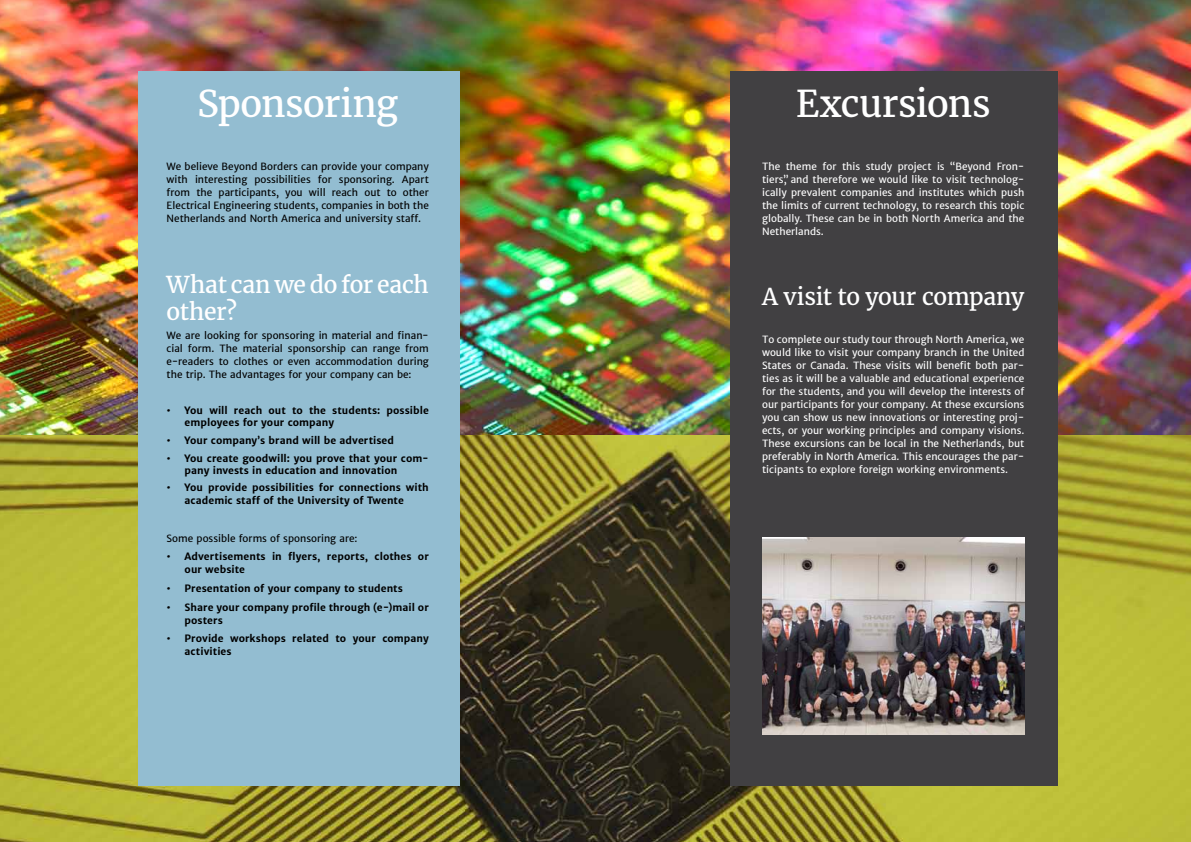
<style>
.page{position:relative;width:1191px;height:842px;background:#fff}
.page>*{position:absolute;margin:0;border:0;box-sizing:border-box;transform-origin:0 0}
.t1{font:36.5px "Merriweather";letter-spacing:-.015em;color:#fff}
.t2{font:23px/27.6px "Merriweather";letter-spacing:-.015em;color:#fff}
.t3{font:10px/13px "Merriweather Sans";color:#fff;text-align:justify}
.t4{font:700 10px/13px "Merriweather Sans";letter-spacing:.005em;color:#000}
.t5{font:10px/13px "Merriweather Sans";color:#000;text-align:justify}
</style>
<div class="page">
<img style="left:0;top:0;width:1191px;height:436px">
<svg style="left:0;top:436px;width:1191px;height:406px"></svg>
<div style="left:138px;top:71px;width:321px;height:714px;background:#93bdd1"></div>
<div style="left:730px;top:71px;width:327px;height:714px;background:#414042"></div>
<img style="left:762px;top:538px;width:262px;height:196px">
<h1 class="t1" style="left:197px;top:82px;width:202px">Sponsoring</h1>
<h1 class="t1" style="left:796px;top:82px;width:196px">Excursions</h1>
<p class="t3" style="left:762px;top:160px;width:264px">The theme for this study project is “Beyond Fron&shy;tiers”, and therefore we would like to visit technolog&shy;ically prevalent companies and institutes which push the limits of current technology, to research this topic globally. These can be in both North America and the Netherlands.</p>
<p class="t5" style="left:167px;top:160px;width:264px">We believe Beyond Borders can provide your company with interesting possibilities for sponsoring. Apart from the participants, you will reach out to other Electrical Engineering students, companies in both the Netherlands and North America and university staff.</p>
<h2 class="t2" style="left:167px;top:271px;width:264px">What can we do for each other?</h2>
<p class="t5" style="left:167px;top:329px;width:264px">We are looking for sponsoring in material and finan&shy;cial form. The material sponsorship can range from e-readers to clothes or even accommodation during the trip. The advantages for your company can be:</p>
<p class="t4" style="left:185px;top:405px;width:246px;line-height:12px;text-indent:-18px">• You will reach out to the students: possible employees for your company</p>
<p class="t4" style="left:167px;top:434px;width:229px">• Your company’s brand will be advertised</p>
<p class="t4" style="left:185px;top:452px;width:246px;line-height:12px;text-indent:-18px">• You create goodwill: you prove that your com&shy;pany invests in education and innovation</p>
<p class="t4" style="left:185px;top:481px;width:246px;text-indent:-18px">• You provide possibilities for connections with academic staff of the University of Twente</p>
<p class="t5" style="left:167px;top:532px;width:192px">Some possible forms of sponsoring are:</p>
<p class="t4" style="left:185px;top:550px;width:246px;text-indent:-18px">• Advertisements in flyers, reports, clothes or our website</p>
<p class="t4" style="left:167px;top:582px;width:238px">• Presentation of your company to students</p>
<p class="t4" style="left:185px;top:601px;width:246px;text-indent:-18px">• Share your company profile through (e-)mail or posters</p>
<p class="t4" style="left:185px;top:632px;width:246px;text-indent:-18px">• Provide workshops related to your company activities</p>
<h2 class="t2" style="left:762px;top:283px;width:264px">A visit to your company</h2>
<p class="t3" style="left:762px;top:333px;width:264px">To complete our study tour through North America, we would like to visit your company branch in the United States or Canada. These visits will benefit both par&shy;ties as it will be a valuable and educational experience for the students, and you will develop the interests of our participants for your company. At these excursions you can show us new innovations or interesting proj&shy;ects, or your working principles and company visions.<br>These excursions can be local in the Netherlands, but preferably in North America. This encourages the par&shy;ticipants to explore foreign working environments.</p>
</div>
